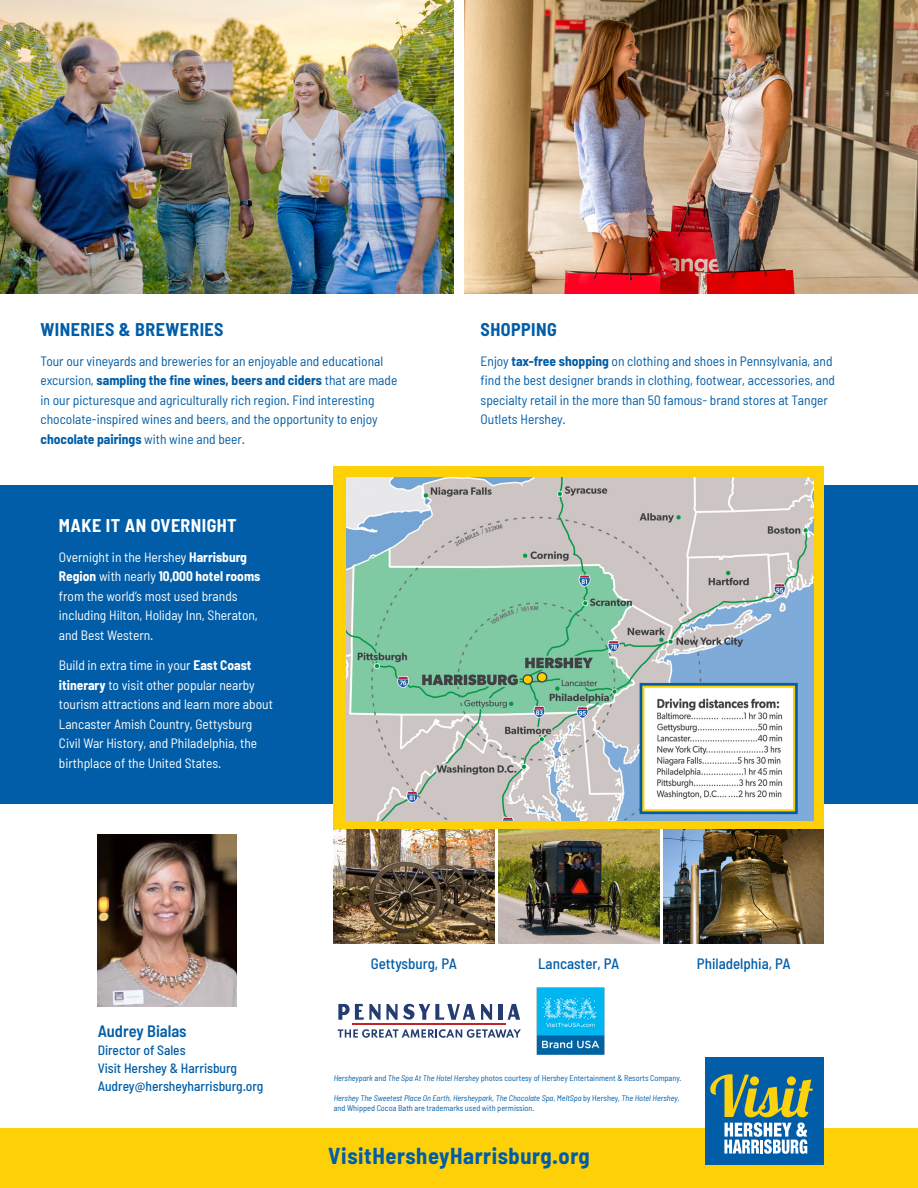
<style>
.page{position:relative;width:918px;height:1188px;background:#fff}
.page>*{position:absolute;margin:0;border:0;box-sizing:border-box;transform-origin:0 0}
.t1{font:700 semi-condensed 22.5px "Barlow";letter-spacing:.025em;color:#015da7}
.t2{font:700 semi-condensed 18px "Barlow";letter-spacing:.025em;color:#015da7}
.t3{font:700 semi-condensed 18px "Barlow";letter-spacing:.025em;color:#fff}
.t4{font:600 semi-condensed 16.5px "Barlow";color:#015da7}
.t5{font:500 semi-condensed 15px "Barlow";color:#015da7}
.t6{font:semi-condensed 13.5px/19.5px "Barlow";color:#015da7}
.t7{font:semi-condensed 13.5px/19.5px "Barlow";color:#fff}
.t8{font:500 semi-condensed 13.5px "Barlow";color:#015da7}
.t9{font:italic semi-condensed 8.25px/9.9px "Barlow";color:#015da7}
.t10{font:semi-condensed 8.25px "Barlow";color:#015da7}
.s1{font-weight:700}
.s2{font-style:italic}
.s3{font-style:normal}
</style>
<div class="page">
<img style="left:98px;top:835px;width:138px;height:172px">
<img style="left:334px;top:829px;width:160px;height:114px">
<img style="left:499px;top:829px;width:160px;height:114px">
<img style="left:664px;top:829px;width:160px;height:114px">
<div style="left:0;top:1128px;width:918px;height:60px;background:#fdd008"></div>
<div style="left:0;top:485px;width:918px;height:319px;background:#015da7"></div>
<img style="left:0;top:0;width:454px;height:294px">
<img style="left:464px;top:0;width:454px;height:294px">
<div style="left:334px;top:466px;width:490px;height:363px;background:#fdd008"></div>
<img style="left:346px;top:478px;width:467px;height:342px">
<div style="left:706px;top:1057px;width:118px;height:108px;background:#015da7"></div>
<svg style="left:710px;top:1074px;width:103px;height:80px"></svg>
<svg style="left:481px;top:1004px;width:11px;height:16px"></svg>
<hr style="left:498px;top:1004px;width:4px;height:16px;background:#243c71">
<svg style="left:508px;top:1004px;width:12px;height:16px"></svg>
<svg style="left:386px;top:1004px;width:89px;height:16px"></svg>
<svg style="left:338px;top:1004px;width:42px;height:16px"></svg>
<hr style="left:352px;top:1024px;width:154px;height:1px;background:#bd2529">
<svg style="left:338px;top:1029px;width:183px;height:9px"></svg>
<img style="left:536px;top:987px;width:69px;height:67px">
<p class="t2" style="left:40px;top:318px;width:185px">WINERIES &amp; BREWERIES</p>
<p class="t6" style="left:40px;top:351px;width:358px">Tour our vineyards and breweries for an enjoyable and educational excursion, <span class="s1">sampling the fine wines, beers and ciders</span> that are made in our picturesque and agriculturally rich region. Find interesting chocolate-inspired wines and beers, and the opportunity to enjoy <span class="s1">chocolate pairings</span> with wine and beer.</p>
<p class="t3" style="left:59px;top:514px;width:179px">MAKE IT AN OVERNIGHT</p>
<p class="t7" style="left:59px;top:547px;width:203px">Overnight in the Hershey <span class="s1">Harrisburg Region</span> with nearly <span class="s1">10,000 hotel rooms </span>from the world’s most used brands including Hilton, Holiday Inn, Sheraton, and Best Western.</p>
<p class="t7" style="left:59px;top:655px;width:216px">Build in extra time in your <span class="s1">East Coast itinerary</span> to visit other popular nearby tourism attractions and learn more about Lancaster Amish Country, Gettysburg Civil War History, and Philadelphia, the birthplace of the United States.</p>
<p class="t2" style="left:481px;top:318px;width:78px">SHOPPING</p>
<p class="t6" style="left:481px;top:351px;width:356px">Enjoy <span class="s1">tax-free shopping</span> on clothing and shoes in Pennsylvania, and find the best designer brands in clothing, footwear, accessories, and specialty retail in the more than 50 famous- brand stores at Tanger Outlets Hershey.</p>
<p class="t4" style="left:98px;top:1020px;width:90px">Audrey Bialas</p>
<p class="t8" style="left:98px;top:1041px;width:89px">Director of Sales</p>
<p class="t8" style="left:98px;top:1059px;width:141px">Visit Hershey &amp; Harrisburg</p>
<p class="t8" style="left:98px;top:1077px;width:167px">Audrey@hersheyharrisburg.org</p>
<p class="t5" style="left:371px;top:954px;width:88px">Gettysburg, PA</p>
<p class="t5" style="left:538px;top:954px;width:83px">Lancaster, PA</p>
<p class="t5" style="left:697px;top:954px;width:95px">Philadelphia, PA</p>
<p class="t10" style="left:334px;top:1073px;width:349px"><span class="s2">Hersheypark</span> and <span class="s2">The Spa At The Hotel Hershey</span> photos courtesy of Hershey Entertainment &amp; Resorts Company.</p>
<p class="t9" style="left:334px;top:1093px;width:347px">Hershey The Sweetest Place On Earth<span class="s3">,</span> Hersheypark<span class="s3">,</span> The Chocolate Spa<span class="s3">,</span> MeltSpa <span class="s3">by Hershey,</span> The Hotel Hershey<span class="s3">, and Whipped Cocoa Bath are trademarks used with permission.</span></p>
<p class="t1" style="left:328px;top:1142px;width:263px">VisitHersheyHarrisburg.org</p>
</div>
